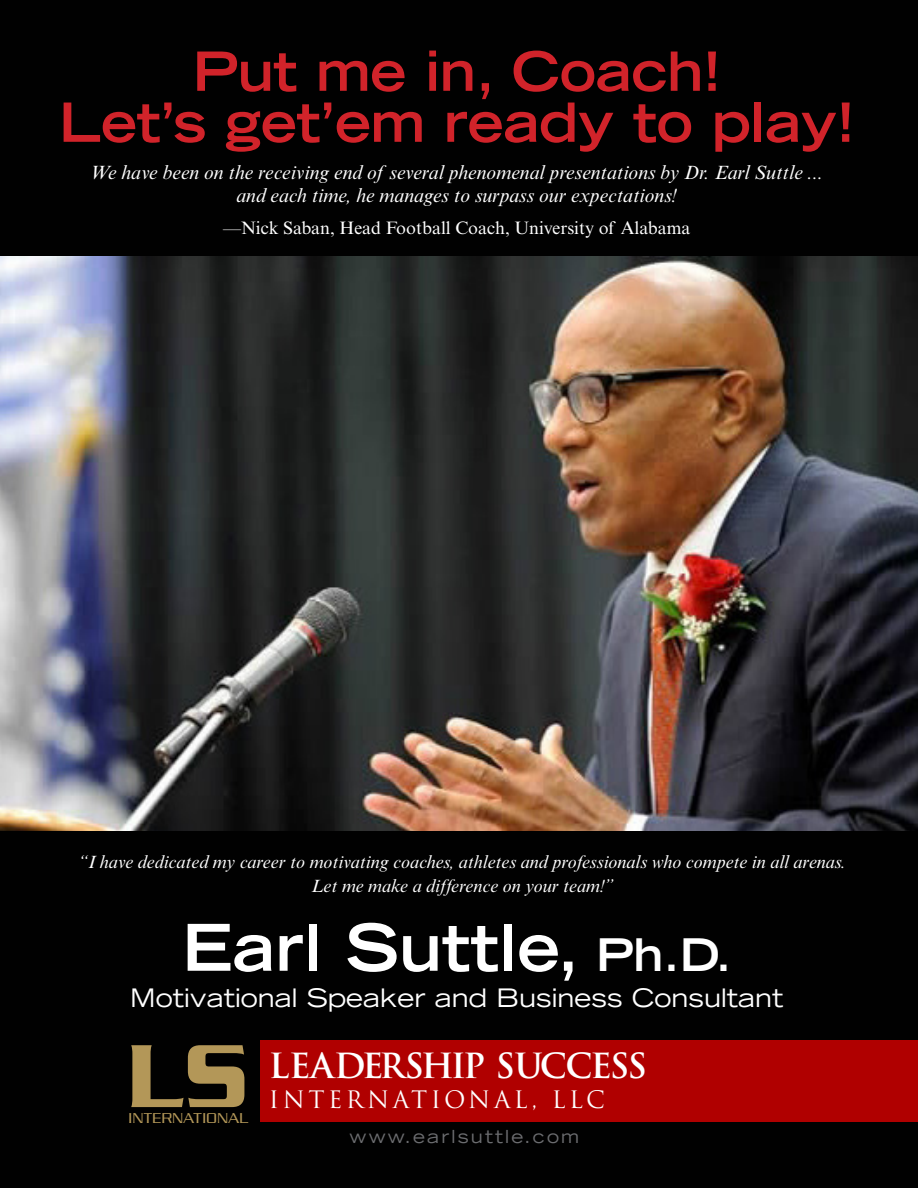
<style>
.page{position:relative;width:918px;height:1188px;background:#010101}
.page>*{position:absolute;margin:0;border:0;box-sizing:border-box;transform-origin:0 0}
.t1{font:500 96.75px "Serpentine Std";color:#b39758}
.t2{font:700 expanded 64.5px "Trade Gothic LT Std";color:#fff}
.t3{font:700 expanded 54px "Trade Gothic LT Std";letter-spacing:-.01em;color:#d1232a}
.t4{font:700 33.75px "Trajan Pro";letter-spacing:-.06em;color:#fff}
.t5{font:expanded 25.5px "Trade Gothic LT Std";color:#fff}
.t6{font:23.4px "Trajan Pro";letter-spacing:.15em;color:#fff}
.t7{font:italic 19.5px/23.4px "Times New Roman MT Std";color:#fff;text-align:center}
.t8{font:italic 18px/24px "Times New Roman MT Std";color:#fff;text-align:center}
.t9{font:18px "Times New Roman MT Std";color:#fff}
.t10{font:expanded 18px "Trade Gothic LT Std";letter-spacing:.12em;color:#6c6d70}
.t11{font:300 15.45px "Serpentine Std";letter-spacing:.03em;color:#b39758}
.s1{font-size:45px}
</style>
<div class="page">
<div style="left:260px;top:1040px;width:658px;height:82px;background:#b00000"></div>
<img style="left:0;top:256px;width:918px;height:575px">
<p class="t3" style="left:193px;top:36px;width:530px">Put me in, Coach!</p>
<p class="t3" style="left:59px;top:87px;width:797px">Let’s get’em ready to play!</p>
<p class="t7" style="left:90px;top:161px;width:735px">We have been on the receiving end of several phenomenal presentations by Dr. Earl Suttle ... and each time, he manages to surpass our expectations!</p>
<p class="t9" style="left:223px;top:218px;width:469px">—Nick Saban, Head Football Coach, University of Alabama</p>
<p class="t8" style="left:79px;top:850px;width:768px">“I have dedicated my career to motivating coaches, athletes and professionals who compete in all arenas.<br>Let me make a difference on your team!”</p>
<p class="t2" style="left:182px;top:905px;width:551px">Earl Suttle, <span class="s1">Ph.D.</span></p>
<p class="t5" style="left:130px;top:981px;width:655px">Motivational Speaker and Business Consultant</p>
<p class="t1" style="left:129px;top:1022px;width:121px">LS</p>
<p class="t11" style="left:129px;top:1109px;width:121px">INTERNATIONAL</p>
<p class="t4" style="left:269px;top:1045px;width:380px">LEADERSHIP SUCCESS</p>
<p class="t6" style="left:269px;top:1084px;width:338px">INTERNATIONAL, LLC</p>
<p class="t10" style="left:350px;top:1124px;width:231px">www.earlsuttle.com</p>
</div>
